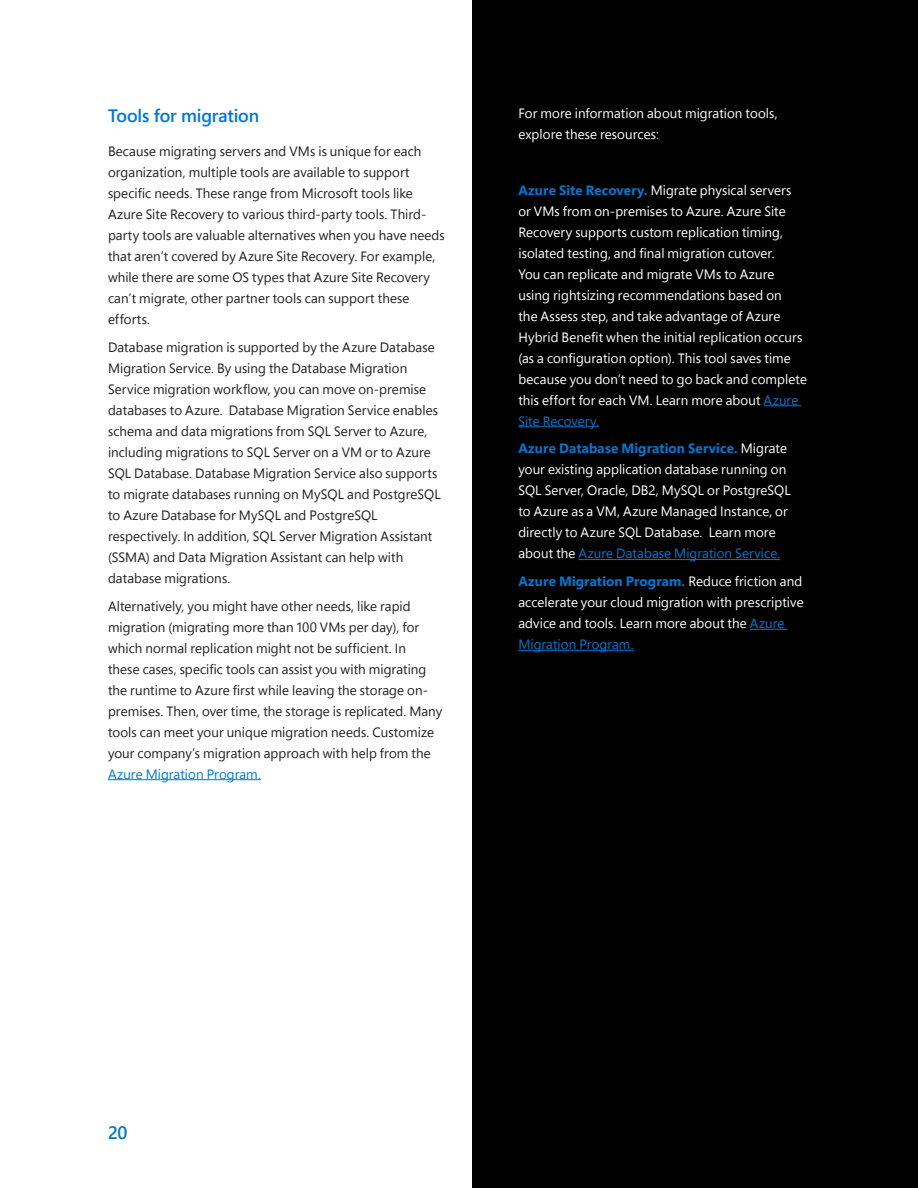
<style>
.page{position:relative;width:918px;height:1188px;background:#fff}
.page>*{position:absolute;margin:0;border:0;box-sizing:border-box;transform-origin:0 0}
.t1{font:600 18px "Segoe Pro Display";letter-spacing:-.005em;color:#0078d4}
.t2{font:13.5px/21px "Segoe Pro Display";letter-spacing:.005em;color:#231f20}
.t3{font:13.5px/21px "Segoe Pro Display";letter-spacing:.005em;color:#fff}
.t4{font:13.5px "Segoe Pro Display";letter-spacing:.005em;color:#0078d4}
.s1{font-weight:700;color:#0078d4}
.s2{color:#0078d4}
</style>
<div class="page">
<div style="left:473px;top:0;width:445px;height:1188px;background:#000"></div>
<hr style="left:764px;top:405px;width:37px;height:1px;background:#0078d4">
<hr style="left:518px;top:426px;width:81px;height:1px;background:#0078d4">
<hr style="left:579px;top:559px;width:201px;height:1px;background:#0078d4">
<hr style="left:750px;top:629px;width:38px;height:1px;background:#0078d4">
<hr style="left:518px;top:650px;width:116px;height:1px;background:#0078d4">
<hr style="left:108px;top:779px;width:153px;height:1px;background:#0078d4">
<h1 class="t1" style="left:108px;top:108px;width:153px">Tools for migration</h1>
<p class="t2" style="left:108px;top:142px;width:338px">Because migrating servers and VMs is unique for each organization, multiple tools are available to support specific needs. These range from Microsoft tools like Azure Site Recovery to various third-party tools. Third&shy;party tools are valuable alternatives when you have needs that aren’t covered by Azure Site Recovery. For example, while there are some OS types that Azure Site Recovery can’t migrate, other partner tools can support these efforts.</p>
<p class="t2" style="left:108px;top:338px;width:334px">Database migration is supported by the Azure Database Migration Service. By using the Database Migration Service migration workflow, you can move on-premise databases to Azure. Database Migration Service enables schema and data migrations from SQL Server to Azure, including migrations to SQL Server on a VM or to Azure SQL Database. Database Migration Service also supports to migrate databases running on MySQL and PostgreSQL to Azure Database for MySQL and PostgreSQL respectively. In addition, SQL Server Migration Assistant (SSMA) and Data Migration Assistant can help with database migrations.</p>
<p class="t2" style="left:108px;top:596px;width:336px">Alternatively, you might have other needs, like rapid migration (migrating more than 100 VMs per day), for which normal replication might not be sufficient. In<br>these cases, specific tools can assist you with migrating the runtime to Azure first while leaving the storage on&shy;premises. Then, over time, the storage is replicated. Many tools can meet your unique migration needs. Customize your company’s migration approach with help from the</p>
<p class="t4" style="left:108px;top:768px;width:154px">Azure Migration Program.</p>
<p class="t3" style="left:518px;top:104px;width:261px">For more information about migration tools, explore these resources:</p>
<p class="t3" style="left:518px;top:180px;width:290px"><span class="s1">Azure Site Recovery.</span> Migrate physical servers or VMs from on-premises to Azure. Azure Site Recovery supports custom replication timing, isolated testing, and final migration cutover.<br>You can replicate and migrate VMs to Azure using rightsizing recommendations based on<br>the Assess step, and take advantage of Azure Hybrid Benefit when the initial replication occurs (as a configuration option). This tool saves time because you don’t need to go back and complete this effort for each VM. Learn more about <span class="s2">Azure Site Recovery.</span></p>
<p class="t3" style="left:518px;top:439px;width:274px"><span class="s1">Azure Database Migration Service.</span> Migrate your existing application database running on SQL Server, Oracle, DB2, MySQL or PostgreSQL to Azure as a VM, Azure Managed Instance, or directly to Azure SQL Database. Learn more about the <span class="s2">Azure Database Migration Service.</span></p>
<p class="t3" style="left:518px;top:572px;width:287px"><span class="s1">Azure Migration Program.</span> Reduce friction and accelerate your cloud migration with prescriptive advice and tools. Learn more about the <span class="s2">Azure Migration Program.</span></p>
<h1 class="t1" style="left:108px;top:1126px;width:21px">20</h1>
</div>
